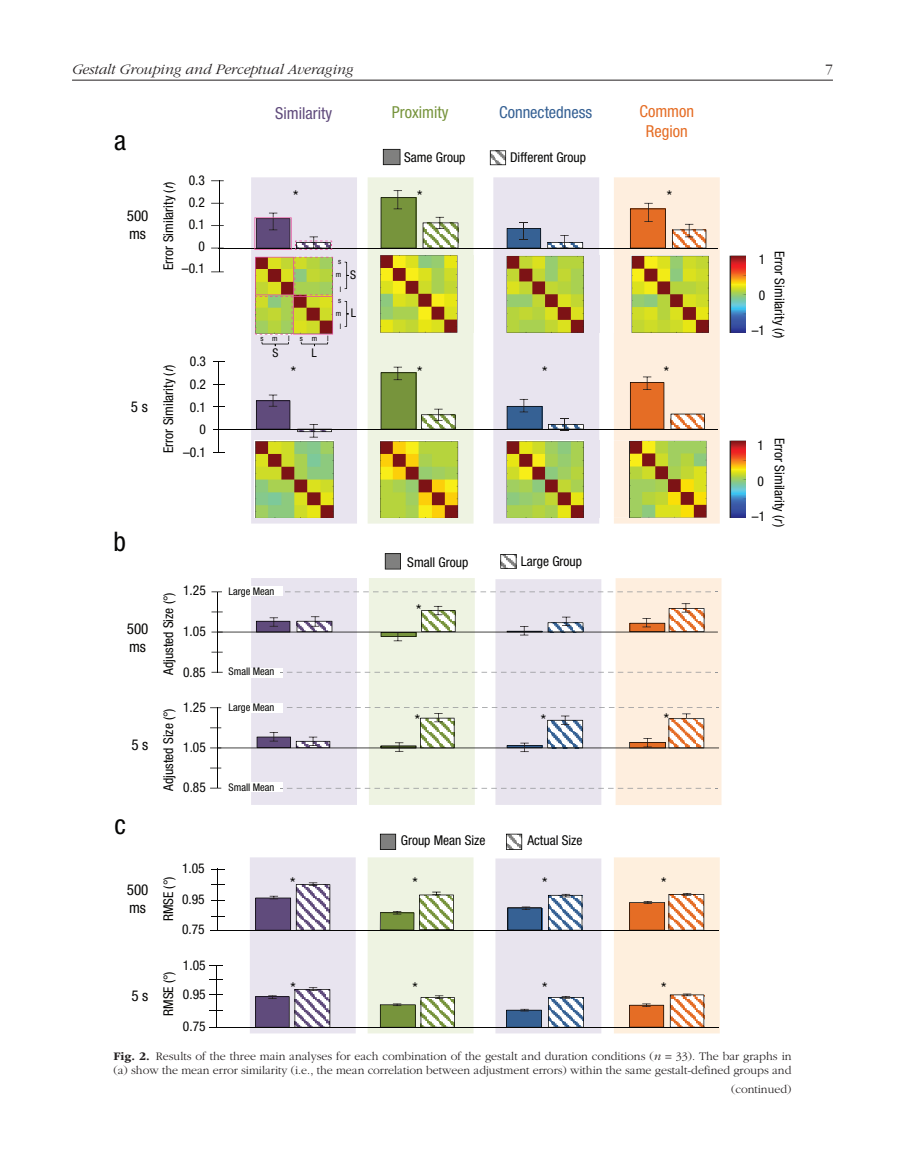
<style>
.page{position:relative;width:905px;height:1175px;background:#fff}
.page>*{position:absolute;margin:0;border:0;box-sizing:border-box;transform-origin:0 0}
.t1{font:condensed 27px "Helvetica Neue LT Std";color:#050504}
.t2{font:condensed 16.5px "Helvetica Neue LT Std";color:#366194}
.t3{font:condensed 16.5px/19.5px "Helvetica Neue LT Std";color:#e56d25;text-align:center}
.t4{font:condensed 16.5px "Helvetica Neue LT Std";color:#604b7c}
.t5{font:condensed 16.5px "Helvetica Neue LT Std";color:#77943c}
.t6{font:condensed 15px/18px "Helvetica Neue LT Std";color:#050504}
.t7{font:italic 300 15px "ITC Garamond Std";color:#231f20}
.t8{font:300 15px "ITC Garamond Std";color:#231f20}
.t9{font:condensed 13.5px/22px "Helvetica Neue LT Std";color:#050504;text-align:right}
.t10{font:300 12px/14.2px "ITC Garamond Std";color:#231f20}
.t11{font:condensed 12px "Helvetica Neue LT Std";color:#050504}
.t12{font:condensed 11.85px "Helvetica Neue LT Std";color:#050504;scale:.95 1}
.t13{font:condensed 10.5px "Helvetica Neue LT Std";color:#050504}
.t14{font:condensed 7.5px "Helvetica Neue LT Std";color:#050504}
.s1{font-style:italic}
.s2{font-weight:700}
</style>
<div class="page">
<hr style="left:72px;top:80px;width:760px;height:1px;background:#231f20">
<svg style="left:383px;top:149px;width:17px;height:16px"></svg>
<svg style="left:490px;top:150px;width:16px;height:15px"></svg>
<hr style="left:219px;top:181px;width:1px;height:91px;background:#050504">
<svg style="left:211px;top:271px;width:13px;height:1px"></svg>
<svg style="left:211px;top:225px;width:13px;height:1px"></svg>
<svg style="left:211px;top:203px;width:13px;height:1px"></svg>
<svg style="left:211px;top:180px;width:13px;height:1px"></svg>
<hr style="left:218px;top:248px;width:499px;height:1px;background:#050504">
<svg style="left:367px;top:177px;width:106px;height:346px;background:#cfd4a2"></svg>
<svg style="left:493px;top:177px;width:106px;height:346px;background:#cfd0c3"></svg>
<hr style="left:218px;top:362px;width:1px;height:91px;background:#050504">
<hr style="left:216px;top:429px;width:501px;height:1px;background:#050504">
<div style="left:411px;top:256px;width:62px;height:77px;background:#eef3e2"></div>
<img style="left:380px;top:256px;width:77px;height:77px">
<div style="left:563px;top:256px;width:36px;height:77px;background:#e8e4ef"></div>
<img style="left:506px;top:256px;width:77px;height:77px">
<svg style="left:614px;top:177px;width:132px;height:346px"></svg>
<img style="left:631px;top:256px;width:77px;height:77px">
<img style="left:729px;top:256px;width:16px;height:77px">
<svg style="left:251px;top:177px;width:106px;height:346px;background:#c9c6ac"></svg>
<svg style="left:385px;top:553px;width:16px;height:16px"></svg>
<svg style="left:500px;top:554px;width:16px;height:15px"></svg>
<hr style="left:217px;top:592px;width:1px;height:80px;background:#050504">
<svg style="left:211px;top:672px;width:12px;height:1px"></svg>
<hr style="left:217px;top:631px;width:500px;height:1px;background:#050504">
<hr style="left:217px;top:707px;width:1px;height:81px;background:#050504">
<hr style="left:217px;top:747px;width:502px;height:1px;background:#050504">
<svg style="left:251px;top:578px;width:470px;height:227px;background:#e9e4e1"></svg>
<svg style="left:250px;top:857px;width:106px;height:176px;background:#ccc6d6"></svg>
<svg style="left:367px;top:857px;width:106px;height:176px;background:#dbe2cb"></svg>
<hr style="left:217px;top:868px;width:1px;height:62px;background:#050504">
<hr style="left:218px;top:929px;width:501px;height:1px;background:#050504">
<svg style="left:380px;top:833px;width:16px;height:17px"></svg>
<svg style="left:506px;top:833px;width:16px;height:17px"></svg>
<svg style="left:211px;top:884px;width:13px;height:1px"></svg>
<svg style="left:211px;top:916px;width:13px;height:1px"></svg>
<hr style="left:216px;top:965px;width:1px;height:62px;background:#050504">
<hr style="left:217px;top:1026px;width:502px;height:1px;background:#050504">
<svg style="left:614px;top:857px;width:105px;height:176px;background:#f3d7c0"></svg>
<svg style="left:495px;top:858px;width:106px;height:175px;background:#cfd0de"></svg>
<div style="left:223px;top:586px;width:60px;height:10px;background:#fff"></div>
<svg style="left:210px;top:965px;width:13px;height:1px"></svg>
<svg style="left:210px;top:994px;width:13px;height:1px"></svg>
<svg style="left:210px;top:979px;width:13px;height:1px"></svg>
<svg style="left:210px;top:1010px;width:13px;height:1px"></svg>
<div style="left:223px;top:703px;width:60px;height:9px;background:#fff"></div>
<p class="t7" style="left:72px;top:61px;width:283px">Gestalt Grouping and Perceptual Averaging</p>
<p class="t8" style="left:825px;top:61px;width:9px">7</p>
<h1 class="t1" style="left:114px;top:125px;width:13px">a</h1>
<p class="t6" style="left:127px;top:207px;width:23px">500 ms</p>
<p class="t9" style="left:189px;top:169px;width:18px;text-align:justify">0.3<br>0.2<br>0.1</p>
<p class="t9" style="left:157px;top:270px;width:89px;rotate:-90deg">Error Similarity (<span class="s1">r</span>)</p>
<p class="t9" style="left:182px;top:235px;width:24px">0 –0.1</p>
<p class="t6" style="left:131px;top:397px;width:18px">5 s</p>
<p class="t9" style="left:190px;top:350px;width:18px;line-height:22.8px;text-align:justify">0.3<br>0.2<br>0.1</p>
<p class="t9" style="left:157px;top:453px;width:89px;rotate:-90deg">Error Similarity (<span class="s1">r</span>)</p>
<p class="t9" style="left:183px;top:417px;width:24px;line-height:23.2px">0 –0.1</p>
<p class="t4" style="left:275px;top:103px;width:58px">Similarity</p>
<p class="t5" style="left:392px;top:103px;width:58px">Proximity</p>
<p class="t2" style="left:499px;top:103px;width:95px">Connectedness</p>
<p class="t3" style="left:639px;top:102px;width:56px">Common<br>Region</p>
<p class="t9" style="left:404px;top:146px;width:63px">Same Group</p>
<p class="t9" style="left:510px;top:146px;width:77px">Different Group</p>
<p class="t6" style="left:293px;top:186px;width:7px">*</p>
<p class="t6" style="left:417px;top:186px;width:7px">*</p>
<p class="t6" style="left:666px;top:186px;width:7px">*</p>
<p class="t14" style="left:260px;top:334px;width:19px">s m</p>
<p class="t14" style="left:288px;top:334px;width:3px">l</p>
<p class="t11" style="left:272px;top:346px;width:7px">S</p>
<p class="t14" style="left:300px;top:334px;width:19px">s m</p>
<p class="t14" style="left:327px;top:334px;width:3px">l</p>
<p class="t11" style="left:311px;top:346px;width:7px">L</p>
<p class="t14" style="left:338px;top:257px;width:5px">s</p>
<p class="t14" style="left:340px;top:285px;width:3px">l</p>
<p class="t14" style="left:336px;top:270px;width:7px">m</p>
<p class="t14" style="left:338px;top:296px;width:5px">s</p>
<p class="t14" style="left:340px;top:321px;width:3px">l</p>
<p class="t14" style="left:336px;top:309px;width:7px">m</p>
<p class="t11" style="left:350px;top:268px;width:7px">S</p>
<p class="t11" style="left:351px;top:306px;width:7px">L</p>
<p class="t6" style="left:291px;top:363px;width:7px">*</p>
<p class="t6" style="left:417px;top:363px;width:7px">*</p>
<p class="t6" style="left:542px;top:363px;width:7px">*</p>
<p class="t6" style="left:663px;top:363px;width:7px">*</p>
<h1 class="t1" style="left:113px;top:526px;width:14px">b</h1>
<p class="t6" style="left:127px;top:620px;width:23px">500 ms</p>
<p class="t6" style="left:131px;top:735px;width:18px">5 s</p>
<h1 class="t1" style="left:114px;top:809px;width:13px">c</h1>
<p class="t6" style="left:127px;top:880px;width:23px">500 ms</p>
<p class="t6" style="left:131px;top:986px;width:18px">5 s</p>
<p class="t9" style="left:183px;top:579px;width:24px">1.25</p>
<p class="t9" style="left:183px;top:620px;width:24px">1.05</p>
<p class="t9" style="left:183px;top:661px;width:24px">0.85</p>
<p class="t9" style="left:183px;top:696px;width:24px">1.25</p>
<p class="t9" style="left:183px;top:736px;width:24px;rotate:-1deg">1.05</p>
<p class="t9" style="left:157px;top:675px;width:84px;rotate:-90deg">Adjusted Size (°)</p>
<p class="t9" style="left:157px;top:790px;width:84px;rotate:-90deg">Adjusted Size (°)</p>
<p class="t9" style="left:183px;top:776px;width:24px;rotate:-1deg">0.85</p>
<p class="t12" style="left:187px;top:781px;width:21px">0.85</p>
<p class="t9" style="left:182px;top:857px;width:24px">1.05</p>
<p class="t9" style="left:182px;top:888px;width:24px">0.95</p>
<p class="t9" style="left:157px;top:921px;width:46px;rotate:-90deg">RMSE (°)</p>
<p class="t9" style="left:182px;top:918px;width:24px">0.75</p>
<p class="t9" style="left:183px;top:950px;width:24px;line-height:29px;text-align:left">1.05<br>0.95</p>
<p class="t9" style="left:157px;top:1016px;width:46px;rotate:-90deg">RMSE (°)</p>
<p class="t9" style="left:183px;top:1015px;width:24px">0.75</p>
<p class="t13" style="left:228px;top:585px;width:48px">Large Mean</p>
<p class="t13" style="left:228px;top:665px;width:47px">Small Mean</p>
<p class="t13" style="left:228px;top:701px;width:48px">Large Mean</p>
<p class="t9" style="left:407px;top:550px;width:62px">Small Group</p>
<p class="t9" style="left:521px;top:550px;width:63px">Large Group</p>
<p class="t6" style="left:416px;top:600px;width:7px">*</p>
<p class="t6" style="left:414px;top:710px;width:7px">*</p>
<p class="t6" style="left:540px;top:710px;width:7px">*</p>
<p class="t6" style="left:663px;top:709px;width:7px">*</p>
<p class="t13" style="left:228px;top:781px;width:47px">Small Mean</p>
<p class="t9" style="left:401px;top:829px;width:86px">Group Mean Size</p>
<p class="t9" style="left:527px;top:829px;width:56px">Actual Size</p>
<p class="t6" style="left:290px;top:874px;width:7px">*</p>
<p class="t6" style="left:412px;top:874px;width:7px">*</p>
<p class="t6" style="left:542px;top:874px;width:7px">*</p>
<p class="t6" style="left:661px;top:874px;width:7px">*</p>
<p class="t6" style="left:290px;top:978px;width:7px">*</p>
<p class="t6" style="left:412px;top:978px;width:7px">*</p>
<p class="t6" style="left:542px;top:978px;width:7px">*</p>
<p class="t6" style="left:661px;top:978px;width:7px">*</p>
<p class="t9" style="left:790px;top:251px;width:89px;rotate:90deg">Error Similarity (<span class="s1">r</span>)</p>
<p class="t9" style="left:758px;top:248px;width:8px">1</p>
<p class="t9" style="left:758px;top:284px;width:8px">0</p>
<p class="t9" style="left:751px;top:319px;width:15px">–1</p>
<p class="t9" style="left:757px;top:434px;width:8px">1</p>
<p class="t9" style="left:757px;top:470px;width:8px">0</p>
<p class="t9" style="left:752px;top:505px;width:15px">–1</p>
<p class="t9" style="left:790px;top:438px;width:91px;rotate:90deg">Error Similarity (<span class="s1">r</span>)</p>
<p class="t10" style="left:113px;top:1049px;width:679px"><span class="s2">Fig. 2.</span> Results of the three main analyses for each combination of the gestalt and duration conditions (<span class="s1">n</span> = 33). The bar graphs in (a) show the mean error similarity (i.e., the mean correlation between adjustment errors) within the same gestalt-defined groups and</p>
<p class="t10" style="left:731px;top:1082px;width:62px">(continued)</p>
</div>
